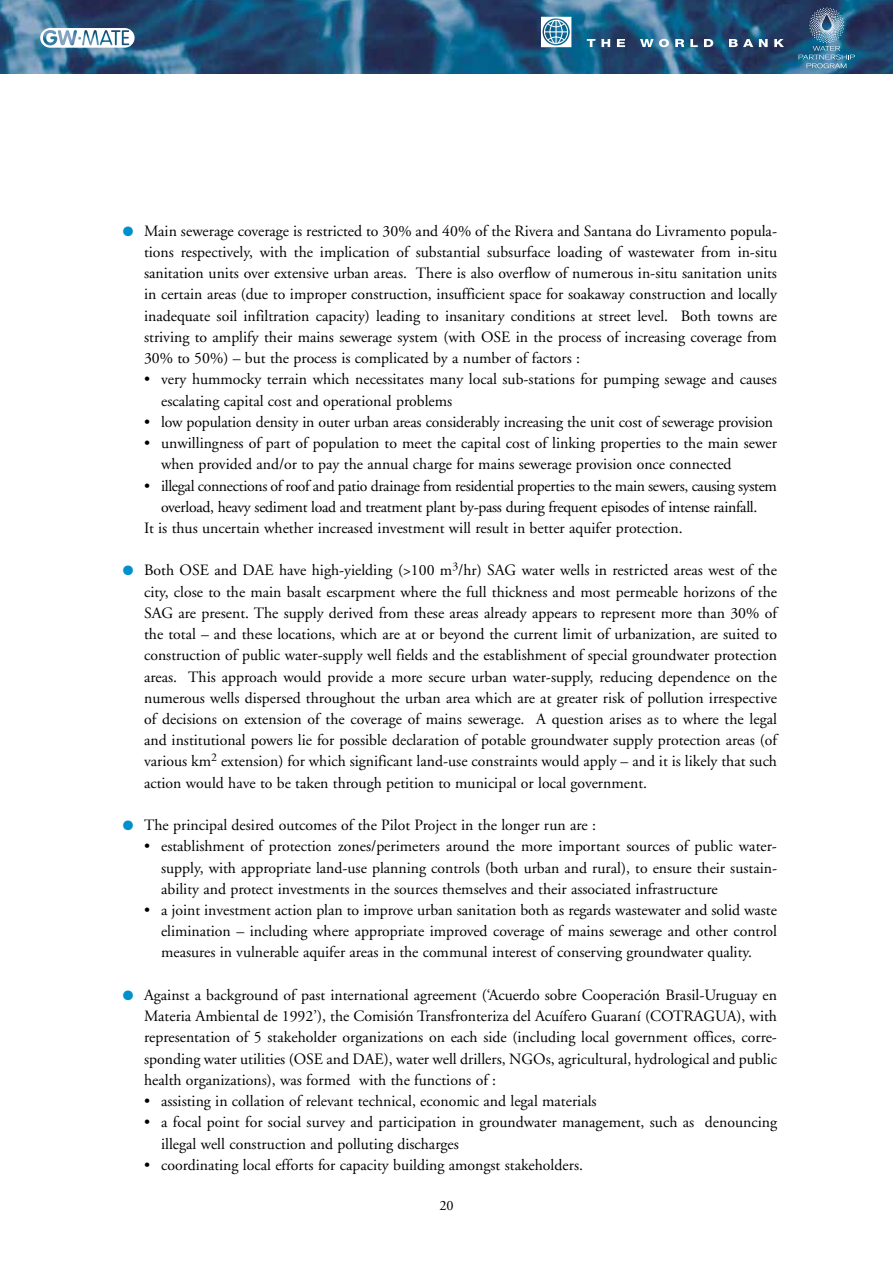
<style>
.page{position:relative;width:893px;height:1263px;background:#fff}
.page>*{position:absolute;margin:0;border:0;box-sizing:border-box;transform-origin:0 0}
.t1{font:15.75px/21.3px "Adobe Garamond";color:#000;text-align:justify}
.t2{font:15.75px "Adobe Garamond";letter-spacing:-.02em;color:#000}
.t3{font:14.25px "Adobe Garamond";color:#000}
.s1{color:#0090ce}
</style>
<div class="page">
<img style="left:0;top:0;width:893px;height:73px">
<svg style="left:541px;top:17px;width:30px;height:30px"></svg>
<svg style="left:587px;top:39px;width:8px;height:8px"></svg>
<svg style="left:601px;top:39px;width:9px;height:8px"></svg>
<svg style="left:617px;top:13px;width:174px;height:34px;background:#356285"></svg>
<svg style="left:40px;top:28px;width:95px;height:20px"></svg>
<img style="left:799px;top:7px;width:63px;height:61px">
<p class="t1" style="left:144px;top:220px;width:634px;text-indent:-21px"><span class="s1">●</span> Main sewerage coverage is restricted to 30% and 40% of the Rivera and Santana do Livramento popula&shy;tions respectively, with the implication of substantial subsurface loading of wastewater from in-situ sanitation units over extensive urban areas. There is also overflow of numerous in-situ sanitation units in certain areas (due to improper construction, insufficient space for soakaway construction and locally inadequate soil infiltration capacity) leading to insanitary conditions at street level. Both towns are striving to amplify their mains sewerage system (with OSE in the process of increasing coverage from 30% to 50%) – but the process is complicated by a number of factors :</p>
<p class="t1" style="left:161px;top:369px;width:617px;text-indent:-17px">• very hummocky terrain which necessitates many local sub-stations for pumping sewage and causes escalating capital cost and operational problems</p>
<p class="t1" style="left:144px;top:412px;width:631px">• low population density in outer urban areas considerably increasing the unit cost of sewerage provision</p>
<p class="t1" style="left:161px;top:433px;width:617px;text-indent:-17px">• unwillingness of part of population to meet the capital cost of linking properties to the main sewer when provided and/or to pay the annual charge for mains sewerage provision once connected</p>
<p class="t2" style="left:144px;top:477px;width:634px">• illegal connections of roof and patio drainage from residential properties to the main sewers, causing system</p>
<p class="t2" style="left:161px;top:498px;width:598px">overload, heavy sediment load and treatment plant by-pass during frequent episodes of intense rainfall.</p>
<p class="t1" style="left:144px;top:518px;width:540px">It is thus uncertain whether increased investment will result in better aquifer protection.</p>
<p class="t1" style="left:144px;top:560px;width:634px;text-indent:-21px"><span class="s1">●</span> Both OSE and DAE have high-yielding (&gt;100 m<sup>3</sup>/hr) SAG water wells in restricted areas west of the city, close to the main basalt escarpment where the full thickness and most permeable horizons of the SAG are present. The supply derived from these areas already appears to represent more than 30% of the total – and these locations, which are at or beyond the current limit of urbanization, are suited to construction of public water-supply well fields and the establishment of special groundwater protection areas. This approach would provide a more secure urban water-supply, reducing dependence on the numerous wells dispersed throughout the urban area which are at greater risk of pollution irrespective of decisions on extension of the coverage of mains sewerage. A question arises as to where the legal and institutional powers lie for possible declaration of potable groundwater supply protection areas (of various km<sup>2</sup> extension) for which significant land-use constraints would apply – and it is likely that such action would have to be taken through petition to municipal or local government.</p>
<p class="t1" style="left:123px;top:815px;width:475px"><span class="s1">●</span> The principal desired outcomes of the Pilot Project in the longer run are :</p>
<p class="t1" style="left:161px;top:836px;width:617px;text-indent:-17px">• establishment of protection zones/perimeters around the more important sources of public water&shy;supply, with appropriate land-use planning controls (both urban and rural), to ensure their sustain&shy;ability and protect investments in the sources themselves and their associated infrastructure</p>
<p class="t1" style="left:161px;top:900px;width:617px;text-indent:-17px">• a joint investment action plan to improve urban sanitation both as regards wastewater and solid waste elimination – including where appropriate improved coverage of mains sewerage and other control measures in vulnerable aquifer areas in the communal interest of conserving groundwater quality.</p>
<p class="t1" style="left:144px;top:985px;width:634px;text-indent:-21px"><span class="s1">●</span> Against a background of past international agreement (‘Acuerdo sobre Cooperación Brasil-Uruguay en Materia Ambiental de 1992’), the Comisión Transfronteriza del Acuífero Guaraní (COTRAGUA), with representation of 5 stakeholder organizations on each side (including local government offices, corre&shy;sponding water utilities (OSE and DAE), water well drillers, NGOs, agricultural, hydrological and public health organizations), was formed with the functions of :</p>
<p class="t1" style="left:144px;top:1091px;width:454px">• assisting in collation of relevant technical, economic and legal materials</p>
<p class="t1" style="left:161px;top:1112px;width:617px;text-indent:-17px">• a focal point for social survey and participation in groundwater management, such as denouncing illegal well construction and polluting discharges</p>
<p class="t1" style="left:144px;top:1154px;width:440px">• coordinating local efforts for capacity building amongst stakeholders.</p>
<p class="t3" style="left:439px;top:1197px;width:16px">20</p>
</div>
